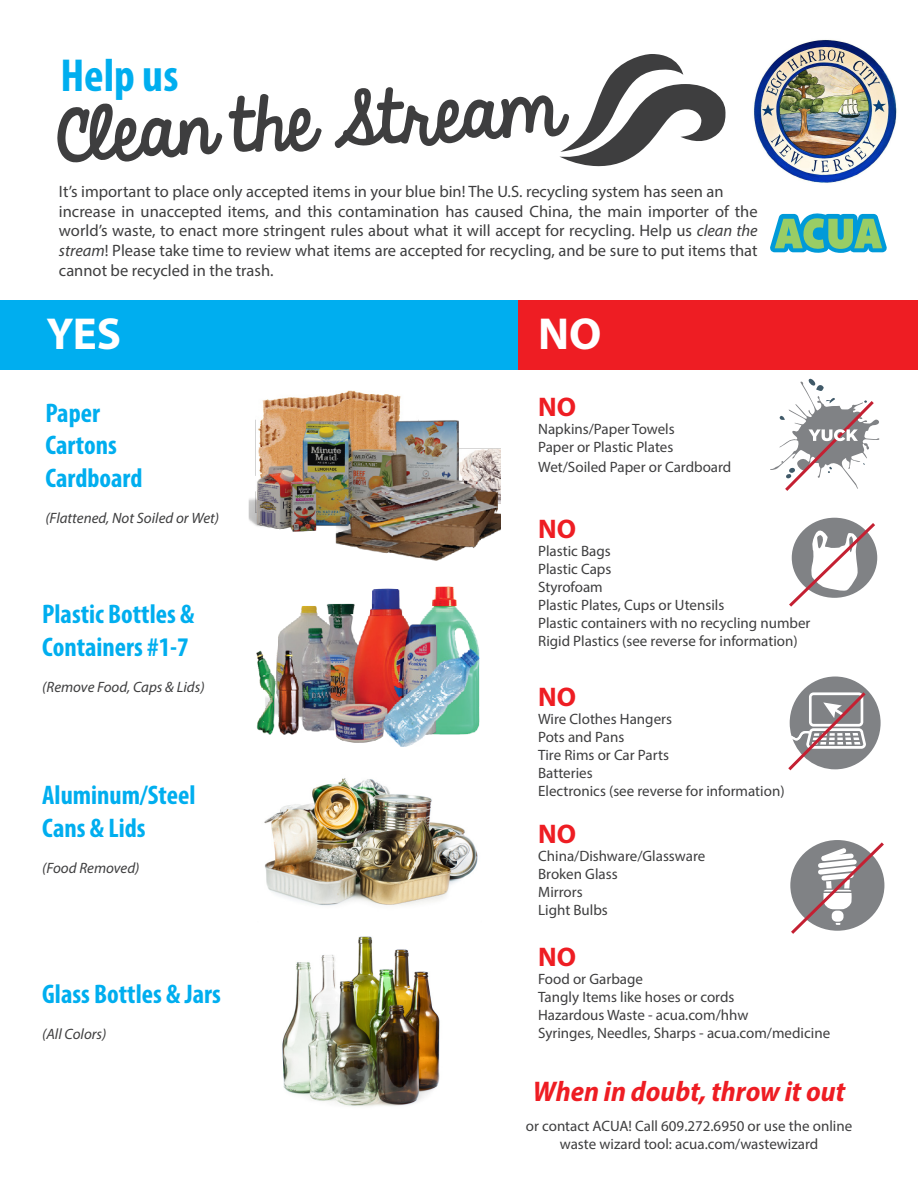
<style>
.page{position:relative;width:918px;height:1188px;background:#fff}
.page>*{position:absolute;margin:0;border:0;box-sizing:border-box;transform-origin:0 0}
.t1{font:66px "KG Always A Good Time";color:#3e3e3f}
.t2{font:700 condensed 46.5px "Myriad Pro";color:#00aeef}
.t3{font:700 45px "Myriad Pro";color:#fff}
.t4{font:italic 700 semi-condensed 28.5px "Myriad Pro";color:#ee1d23}
.t5{font:700 condensed 27px/32.4px "Myriad Pro";color:#00aeef}
.t6{font:700 27px "Myriad Pro";color:#ee1d23}
.t7{font:16.5px/19.8px "Myriad Pro";color:#3e3e3f;text-align:justify}
.t8{font:15px/18px "Myriad Pro";color:#3e3e3f;text-align:center}
.t9{font:italic 15px "Myriad Pro";color:#3e3e3f}
.s1{font-style:italic}
</style>
<div class="page">
<img style="left:282px;top:936px;width:158px;height:171px">
<img style="left:264px;top:778px;width:214px;height:128px">
<img style="left:256px;top:586px;width:224px;height:161px">
<img style="left:248px;top:390px;width:252px;height:171px">
<svg style="left:770px;top:213px;width:117px;height:40px;background:#65beac"></svg>
<svg style="left:559px;top:54px;width:167px;height:113px"></svg>
<div style="left:0;top:300px;width:529px;height:70px;background:#00aeef"></div>
<svg style="left:789px;top:520px;width:89px;height:87px"></svg>
<svg style="left:790px;top:840px;width:95px;height:94px"></svg>
<svg style="left:788px;top:677px;width:93px;height:94px"></svg>
<svg style="left:770px;top:379px;width:109px;height:112px"></svg>
<div style="left:518px;top:300px;width:400px;height:70px;background:#ee1d23"></div>
<img style="left:754px;top:40px;width:143px;height:143px">
<p class="t2" style="left:60px;top:46px;width:119px">Help us</p>
<p class="t1" style="left:54px;top:86px;width:507px;rotate:-3deg">Clean the Stream</p>
<p class="t7" style="left:59px;top:181px;width:666px">It’s important to place only accepted items in your blue bin! The U.S. recycling system has seen an</p>
<p class="t7" style="left:59px;top:201px;width:700px">increase in unaccepted items, and this contamination has caused China, the main importer of the world’s waste, to enact more stringent rules about what it will accept for recycling. Help us <span class="s1">clean the stream</span>! Please take time to review what items are accepted for recycling, and be sure to put items that cannot be recycled in the trash.</p>
<p class="t3" style="left:46px;top:304px;width:76px">YES</p>
<p class="t3" style="left:538px;top:304px;width:65px">NO</p>
<p class="t5" style="left:45px;top:396px;width:56px">Paper</p>
<p class="t5" style="left:45px;top:429px;width:73px">Cartons</p>
<p class="t5" style="left:45px;top:461px;width:99px">Cardboard</p>
<p class="t9" style="left:45px;top:509px;width:175px">(Flattened, Not Soiled or Wet)</p>
<p class="t5" style="left:42px;top:597px;width:154px">Plastic Bottles &amp;<br>Containers #1-7</p>
<p class="t9" style="left:42px;top:677px;width:164px">(Remove Food, Caps &amp; Lids)</p>
<p class="t5" style="left:42px;top:779px;width:155px">Aluminum/Steel<br>Cans &amp; Lids</p>
<p class="t9" style="left:42px;top:858px;width:99px">(Food Removed)</p>
<p class="t5" style="left:42px;top:978px;width:180px">Glass Bottles &amp; Jars</p>
<p class="t9" style="left:42px;top:1025px;width:66px">(All Colors)</p>
<p class="t6" style="left:538px;top:389px;width:39px">NO</p>
<p class="t8" style="left:538px;top:420px;width:138px">Napkins/Paper Towels</p>
<p class="t8" style="left:538px;top:438px;width:137px">Paper or Plastic Plates</p>
<p class="t8" style="left:538px;top:458px;width:195px">Wet/Soiled Paper or Cardboard</p>
<p class="t6" style="left:538px;top:511px;width:39px">NO</p>
<p class="t8" style="left:538px;top:542px;width:74px">Plastic Bags</p>
<p class="t8" style="left:538px;top:560px;width:75px">Plastic Caps</p>
<p class="t8" style="left:538px;top:578px;width:66px">Styrofoam</p>
<p class="t8" style="left:538px;top:596px;width:188px">Plastic Plates, Cups or Utensils</p>
<p class="t8" style="left:538px;top:614px;width:274px">Plastic containers with no recycling number</p>
<p class="t8" style="left:538px;top:632px;width:261px">Rigid Plastics (see reverse for information)</p>
<p class="t6" style="left:538px;top:679px;width:39px">NO</p>
<p class="t8" style="left:538px;top:710px;width:135px">Wire Clothes Hangers</p>
<p class="t8" style="left:538px;top:728px;width:88px">Pots and Pans</p>
<p class="t8" style="left:538px;top:746px;width:132px">Tire Rims or Car Parts</p>
<p class="t8" style="left:538px;top:764px;width:56px">Batteries</p>
<p class="t8" style="left:538px;top:782px;width:248px">Electronics (see reverse for information)</p>
<p class="t6" style="left:538px;top:816px;width:39px">NO</p>
<p class="t8" style="left:538px;top:847px;width:169px">China/Dishware/Glassware</p>
<p class="t8" style="left:538px;top:865px;width:81px">Broken Glass</p>
<p class="t8" style="left:538px;top:883px;width:46px">Mirrors</p>
<p class="t8" style="left:538px;top:901px;width:71px">Light Bulbs</p>
<p class="t6" style="left:538px;top:940px;width:39px">NO</p>
<p class="t8" style="left:538px;top:970px;width:106px">Food or Garbage</p>
<p class="t8" style="left:538px;top:988px;width:198px">Tangly Items like hoses or cords</p>
<p class="t8" style="left:538px;top:1006px;width:212px">Hazardous Waste - acua.com/hhw</p>
<p class="t8" style="left:538px;top:1024px;width:294px">Syringes, Needles, Sharps - acua.com/medicine</p>
<p class="t4" style="left:533px;top:1074px;width:314px">When in doubt, throw it out</p>
<p class="t8" style="left:526px;top:1116px;width:328px">or contact ACUA! Call 609.272.6950 or use the online waste wizard tool: acua.com/wastewizard</p>
</div>
